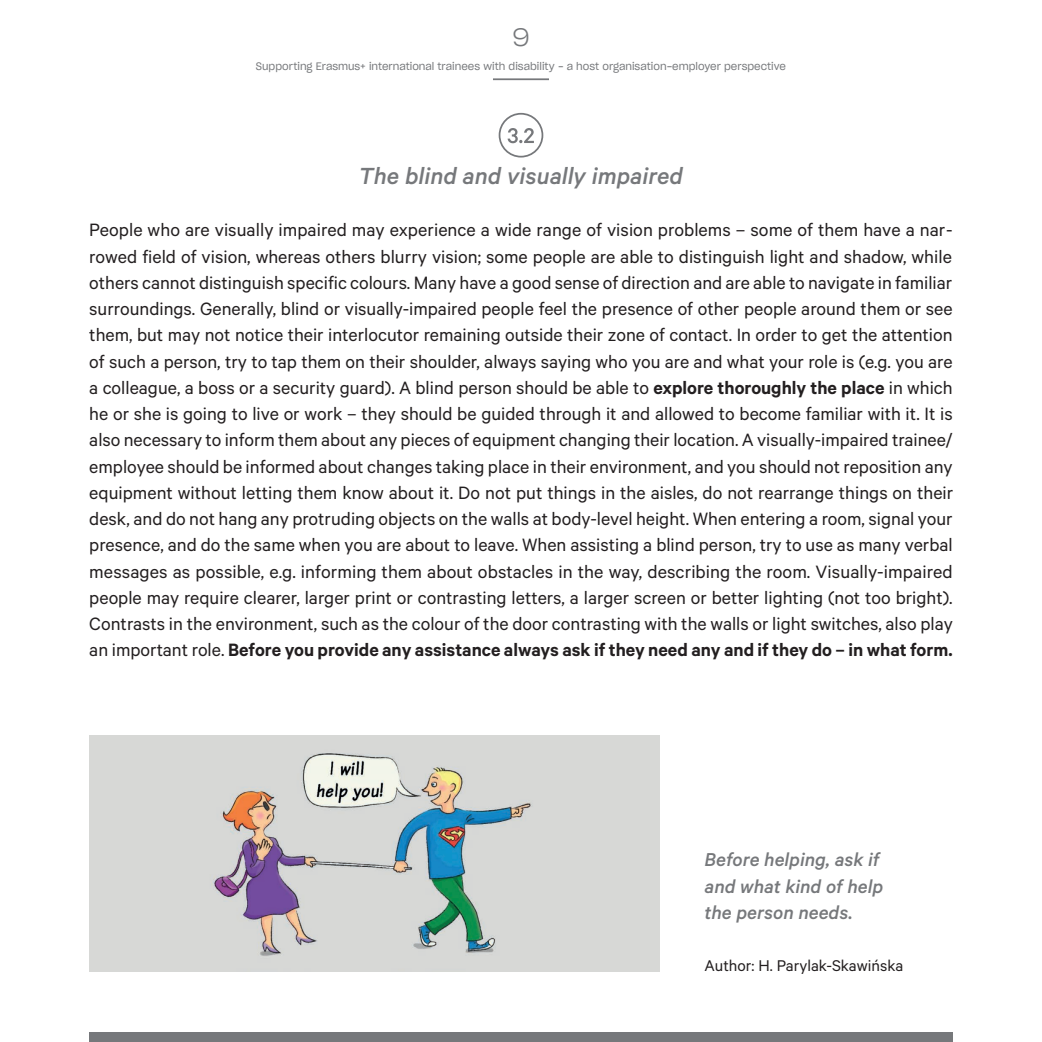
<style>
.page{position:relative;width:1042px;height:1042px;background:#fff}
.page>*{position:absolute;margin:0;border:0;box-sizing:border-box;transform-origin:0 0}
.t1{font:italic 500 26.25px "Calibre";color:#76787b}
.t2{font:24.5px "Sharp Grotesk Light 21";color:#76787b}
.t3{font:italic 500 21px/26.2px "Calibre";color:#76787b}
.t4{font:20.12px/26.2px "Calibre";color:#231f20;text-align:justify}
.t5{font:17.5px "Calibre";color:#231f20}
.t6{font:10.5px "Sharp Grotesk Book 19";color:#76787b}
.s1{font-weight:600}
</style>
<div class="page">
<hr style="left:493px;top:78px;width:56px;height:2px;background:#76787b">
<div style="left:89px;top:1032px;width:863px;height:10px;background:#76787b"></div>
<img style="left:89px;top:735px;width:571px;height:236px">
<div style="left:499px;top:113px;width:44px;height:45px;border:2px solid #76787b;border-radius:50%"></div>
<svg style="left:507px;top:128px;width:27px;height:15px"></svg>
<p class="t2" style="left:512px;top:18px;width:19px">9</p>
<p class="t6" style="left:256px;top:58px;width:531px">Supporting Erasmus+ international trainees with disability - a host organisation-employer perspective</p>
<h1 class="t1" style="left:359px;top:160px;width:326px">The blind and visually impaired</h1>
<p class="t4" style="left:89px;top:216px;width:865px">People who are visually impaired may experience a wide range of vision problems – some of them have a nar&shy;rowed field of vision, whereas others blurry vision; some people are able to distinguish light and shadow, while others cannot distinguish specific colours. Many have a good sense of direction and are able to navigate in familiar surroundings. Generally, blind or visually-impaired people feel the presence of other people around them or see them, but may not notice their interlocutor remaining outside their zone of contact. In order to get the attention of such a person, try to tap them on their shoulder, always saying who you are and what your role is (e.g. you are a colleague, a boss or a security guard). A blind person should be able to <span class="s1">explore thoroughly the place</span> in which he or she is going to live or work – they should be guided through it and allowed to become familiar with it. It is also necessary to inform them about any pieces of equipment changing their location. A visually-impaired trainee/ employee should be informed about changes taking place in their environment, and you should not reposition any equipment without letting them know about it. Do not put things in the aisles, do not rearrange things on their desk, and do not hang any protruding objects on the walls at body-level height. When entering a room, signal your presence, and do the same when you are about to leave. When assisting a blind person, try to use as many verbal messages as possible, e.g. informing them about obstacles in the way, describing the room. Visually-impaired people may require clearer, larger print or contrasting letters, a larger screen or better lighting (not too bright).<br>Contrasts in the environment, such as the colour of the door contrasting with the walls or light switches, also play an important role. <span class="s1">Before you provide any assistance always ask if they need any and if they do – in what form.</span></p>
<p class="t3" style="left:704px;top:846px;width:180px">Before helping, ask if and what kind of help the person needs.</p>
<p class="t5" style="left:704px;top:956px;width:200px">Author: H. Parylak-Skawińska</p>
</div>
